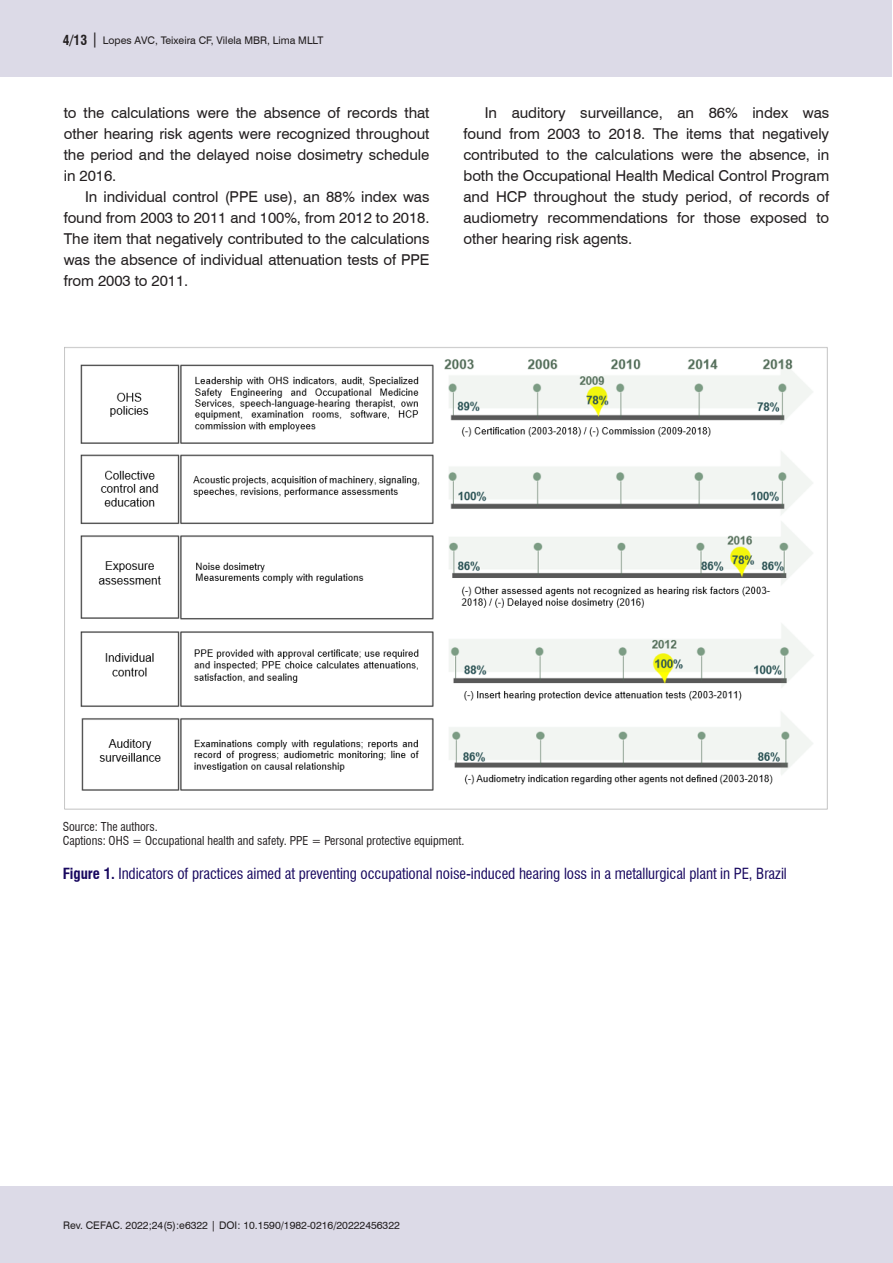
<style>
.page{position:relative;width:893px;height:1263px;background:#fff}
.page>*{position:absolute;margin:0;border:0;box-sizing:border-box;transform-origin:0 0}
.Corpo_do_texto_INGL{font:15px/21px "Swiss 721 BT";letter-spacing:-.005em;color:#231f20;text-align:justify}
.Titulo_tabelas_e_gr{font:condensed 15px "Swiss 721 BT";letter-spacing:-.005em;color:#18085f}
.Legendas{font:condensed 12px "Swiss 721 BT";color:#231f20}
.t1{font:10.5px "Swiss 721 BT";color:#231f20}
.s1{font-weight:700;font-stretch:condensed;font-size:13.5px}
.s2{font-size:15px}
.s3{font-weight:700}
</style>
<div class="page">
<div style="left:0;top:1186px;width:892px;height:77px;background:#dcdae7"></div>
<div style="left:0;top:0;width:892px;height:77px;background:#dcdae7"></div>
<img style="left:64px;top:347px;width:764px;height:463px">
<p class="t1" style="left:63px;top:33px;width:262px"><span class="s1">4/13</span> <span class="s2">|</span> Lopes AVC, Teixeira CF, Vilela MBR, Lima MLLT</p>
<p class="Corpo_do_texto_INGL" style="left:64px;top:101px;width:367px">to the calculations were the absence of records that other hearing risk agents were recognized throughout the period and the delayed noise dosimetry schedule in 2016.</p>
<p class="Corpo_do_texto_INGL" style="left:64px;top:185px;width:367px;text-indent:21px">In individual control (PPE use), an 88% index was found from 2003 to 2011 and 100%, from 2012 to 2018.<br>The item that negatively contributed to the calculations was the absence of individual attenuation tests of PPE from 2003 to 2011.</p>
<p class="Corpo_do_texto_INGL" style="left:463px;top:101px;width:367px;text-indent:21px">In auditory surveillance, an 86% index was found from 2003 to 2018. The items that negatively contributed to the calculations were the absence, in both the Occupational Health Medical Control Program and HCP throughout the study period, of records of audiometry recommendations for those exposed to other hearing risk agents.</p>
<p class="Legendas" style="left:63px;top:819px;width:97px">Source: The authors.</p>
<p class="Legendas" style="left:63px;top:834px;width:403px">Captions: OHS = Occupational health and safety. PPE = Personal protective equipment.</p>
<p class="Titulo_tabelas_e_gr" style="left:63px;top:865px;width:726px"><span class="s3">Figure 1.</span> Indicators of practices aimed at preventing occupational noise-induced hearing loss in a metallurgical plant in PE, Brazil</p>
<p class="t1" style="left:63px;top:1218px;width:338px">Rev. CEFAC. 2022;24(5):e6322 | DOI: 10.1590/1982-0216/20222456322</p>
</div>
